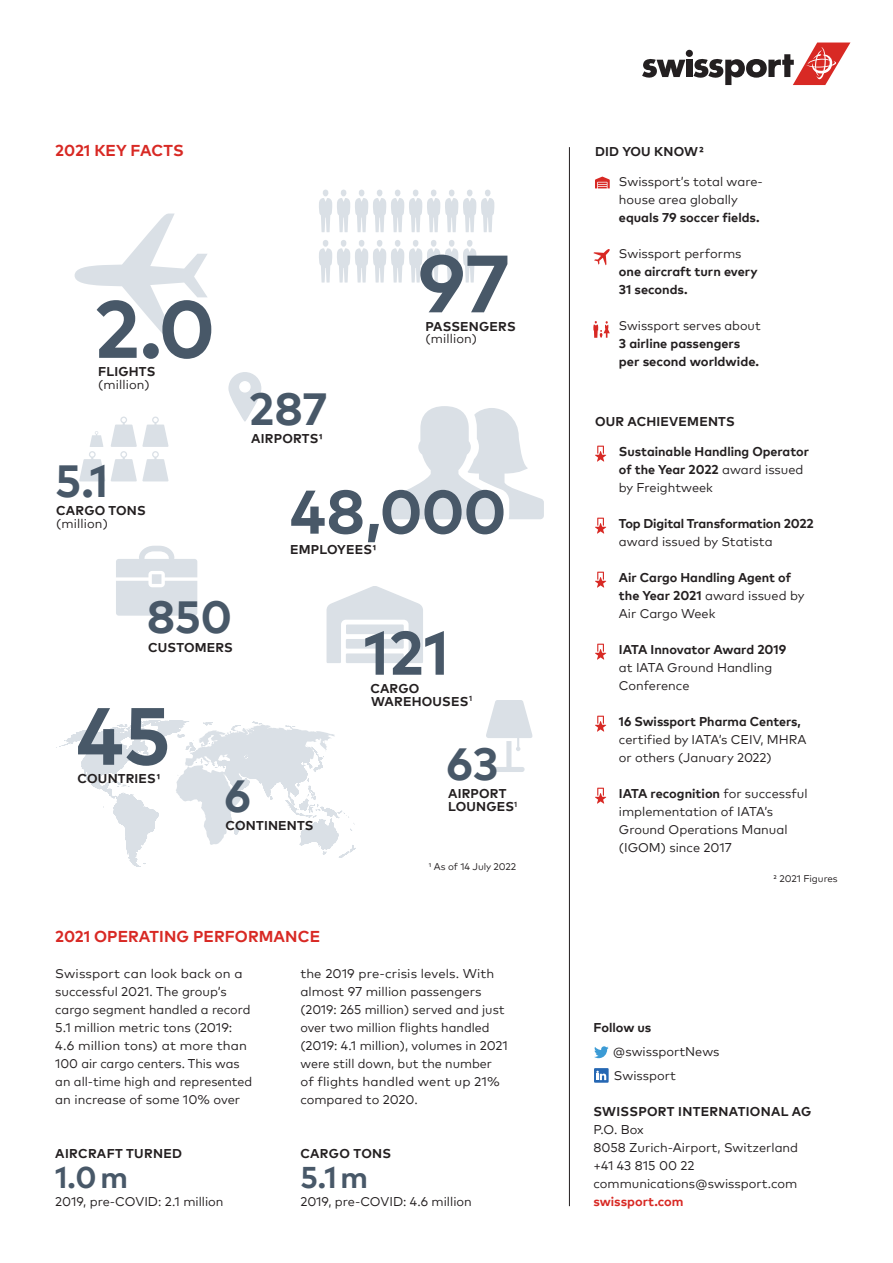
<style>
.page{position:relative;width:893px;height:1263px;background:#fff}
.page>*{position:absolute;margin:0;border:0;box-sizing:border-box;transform-origin:0 0}
._02_Number_bold_30_3{font:700 81px "Mark Pro";color:#485868}
._02_Number_bold_30_3-2{font:700 61.5px "Mark Pro";color:#485868}
._02_Number_bold_30_3-3{font:700 45px "Mark Pro";letter-spacing:-.01em;color:#485868}
._02_Contents_bold_20{font:700 30px "Mark Pro";color:#485868}
._01_HL_3_bold_10_5_1{font:700 15.75px "Mark Pro";letter-spacing:.005em;color:#d82924}
._01_Copy_regular_8_5{font:12.75px/18px "Mark Pro";color:#231f20}
._01_Copy_regular_8_5-2{font:700 12.75px/18px "Mark Pro";color:#231f20}
._02_Contents_bold_8{font:700 12.75px/12.8px "Mark Pro";letter-spacing:.015em;color:#231f20}
._02_HL_4_bold_8_5_12{font:700 12.75px "Mark Pro";letter-spacing:.025em;color:#231f20}
._01_HL_4_bold_8_5_12{font:700 12.75px "Mark Pro";letter-spacing:.015em;color:#231f20}
._02_Contents_bold_8-2{font:12.75px/12.8px "Mark Pro";letter-spacing:.01em;color:#231f20}
._01_Copy_Subline_bol{font:700 12.75px "Mark Pro";color:#d82924}
._01_Copy_Subline_bol-2{font:700 12.75px "Mark Pro";color:#231f20}
._01_Annotations_regu{font:9.75px "Mark Pro";letter-spacing:-.005em;color:#231f20}
.s1{font-weight:700}
.s2{font-weight:400}
</style>
<div class="page">
<svg style="left:486px;top:700px;width:46px;height:51px"></svg>
<div style="left:494px;top:767px;width:31px;height:5px;background:#dae0e6;border-radius:3px"></div>
<svg style="left:111px;top:417px;width:58px;height:64px"></svg>
<svg style="left:388px;top:406px;width:156px;height:113px"></svg>
<svg style="left:75px;top:213px;width:132px;height:124px"></svg>
<svg style="left:327px;top:586px;width:96px;height:77px"></svg>
<svg style="left:319px;top:240px;width:157px;height:43px"></svg>
<svg style="left:319px;top:190px;width:175px;height:42px"></svg>
<svg style="left:56px;top:720px;width:300px;height:147px"></svg>
<svg style="left:116px;top:546px;width:81px;height:70px"></svg>
<svg style="left:229px;top:373px;width:32px;height:48px"></svg>
<div style="left:228px;top:372px;width:33px;height:50px;border:1px solid #dae0e6;border-radius:16px"></div>
<div style="left:240px;top:382px;width:10px;height:10px;background:#fff;border-radius:50%"></div>
<div style="left:239px;top:381px;width:12px;height:12px;border:1px solid #fff;border-radius:50%"></div>
<svg style="left:79px;top:431px;width:26px;height:50px"></svg>
<svg style="left:595px;top:177px;width:15px;height:11px"></svg>
<svg style="left:593px;top:249px;width:17px;height:16px"></svg>
<svg style="left:593px;top:321px;width:17px;height:17px"></svg>
<hr style="left:569px;top:147px;width:1px;height:1059px;background:#231f20">
<div style="left:594px;top:1068px;width:15px;height:15px;background:#2567b3"></div>
<svg style="left:596px;top:1071px;width:10px;height:9px"></svg>
<svg style="left:594px;top:1046px;width:15px;height:12px"></svg>
<svg style="left:595px;top:446px;width:11px;height:16px"></svg>
<svg style="left:595px;top:518px;width:11px;height:16px"></svg>
<svg style="left:595px;top:572px;width:11px;height:16px"></svg>
<svg style="left:595px;top:644px;width:11px;height:16px"></svg>
<svg style="left:595px;top:716px;width:11px;height:16px"></svg>
<svg style="left:595px;top:788px;width:11px;height:16px"></svg>
<svg style="left:642px;top:59px;width:43px;height:19px"></svg>
<div style="left:686px;top:60px;width:6px;height:17px;background:#231f20"></div>
<div style="left:686px;top:50px;width:7px;height:7px;background:#231f20;border-radius:50%"></div>
<svg style="left:693px;top:43px;width:157px;height:42px"></svg>
<p class="_01_HL_3_bold_10_5_1" style="left:55px;top:138px;width:130px">2021 KEY FACTS</p>
<p class="_02_Number_bold_30_3" style="left:94px;top:268px;width:123px">2.0</p>
<p class="_02_Contents_bold_8-2" style="left:98px;top:364px;width:59px"><span class="s1">FLIGHTS </span>(million)</p>
<p class="_02_Number_bold_30_3-3" style="left:55px;top:446px;width:55px">5.1</p>
<p class="_02_Contents_bold_8" style="left:56px;top:503px;width:91px">CARGO TONS <span class="s2">(million)</span></p>
<p class="_02_Number_bold_30_3-3" style="left:249px;top:375px;width:80px">287</p>
<p class="_02_Contents_bold_8" style="left:251px;top:431px;width:73px">AIRPORTS1</p>
<p class="_02_Number_bold_30_3" style="left:418px;top:222px;width:93px">97</p>
<p class="_02_Contents_bold_8" style="left:425px;top:319px;width:92px">PASSENGERS <span class="s2">(million)</span></p>
<p class="_02_Number_bold_30_3-2" style="left:290px;top:465px;width:218px">48,000</p>
<p class="_02_Contents_bold_8" style="left:290px;top:542px;width:88px">EMPLOYEES1</p>
<p class="_02_Number_bold_30_3-3" style="left:147px;top:583px;width:87px">850</p>
<p class="_02_Contents_bold_8" style="left:148px;top:640px;width:86px">CUSTOMERS</p>
<p class="_02_Number_bold_30_3-2" style="left:364px;top:606px;width:87px">121</p>
<p class="_02_Contents_bold_8" style="left:370px;top:681px;width:103px">CARGO<br>WAREHOUSES<sup>1</sup></p>
<p class="_02_Number_bold_30_3" style="left:76px;top:675px;width:96px">45</p>
<p class="_02_Contents_bold_8" style="left:78px;top:771px;width:84px">COUNTRIES1</p>
<p class="_02_Number_bold_30_3-3" style="left:224px;top:762px;width:28px">6</p>
<p class="_02_Contents_bold_8" style="left:226px;top:818px;width:90px">CONTINENTS</p>
<p class="_02_Number_bold_30_3-3" style="left:446px;top:729px;width:54px">63</p>
<p class="_02_Contents_bold_8" style="left:448px;top:786px;width:71px">AIRPORT<br>LOUNGES<sup>1</sup></p>
<p class="_01_Annotations_regu" style="left:429px;top:859px;width:89px">1 As of 14 July 2022</p>
<p class="_01_HL_3_bold_10_5_1" style="left:55px;top:924px;width:266px">2021 OPERATING PERFORMANCE</p>
<p class="_01_Copy_regular_8_5" style="left:55px;top:963px;width:199px">Swissport can look back on a successful 2021. The group’s cargo segment handled a record<br>5.1 million metric tons (2019:<br>4.6 million tons) at more than<br>100 air cargo centers. This was an all-time high and represented an increase of some 10% over</p>
<p class="_01_Copy_regular_8_5" style="left:300px;top:963px;width:209px">the 2019 pre-crisis levels. With almost 97 million passengers (2019: 265 million) served and just over two million flights handled (2019: 4.1 million), volumes in 2021 were still down, but the number of flights handled went up 21% compared to 2020.</p>
<p class="_02_HL_4_bold_8_5_12" style="left:55px;top:1144px;width:128px">AIRCRAFT TURNED</p>
<p class="_02_Contents_bold_20" style="left:55px;top:1155px;width:74px">1.0m</p>
<p class="_01_Copy_regular_8_5" style="left:55px;top:1191px;width:170px">2019, pre-COVID: 2.1 million</p>
<p class="_02_HL_4_bold_8_5_12" style="left:300px;top:1144px;width:92px">CARGO TONS</p>
<p class="_02_Contents_bold_20" style="left:300px;top:1155px;width:69px">5.1m</p>
<p class="_01_Copy_regular_8_5" style="left:300px;top:1191px;width:173px">2019, pre-COVID: 4.6 million</p>
<p class="_01_HL_4_bold_8_5_12" style="left:595px;top:142px;width:110px">DID YOU KNOW2</p>
<p class="_01_Copy_regular_8_5" style="left:619px;top:171px;width:144px">Swissport’s total ware&shy;house area globally <span class="s1">equals 79 soccer fields.</span></p>
<p class="_01_Copy_regular_8_5-2" style="left:619px;top:243px;width:140px"><span class="s2">Swissport performs </span>one aircraft turn every<br>31 seconds.</p>
<p class="_01_Copy_regular_8_5-2" style="left:619px;top:315px;width:143px"><span class="s2">Swissport serves about<br></span>3 airline passengers per second worldwide.</p>
<p class="_01_HL_4_bold_8_5_12" style="left:595px;top:412px;width:141px">OUR ACHIEVEMENTS</p>
<p class="_01_Copy_regular_8_5-2" style="left:619px;top:441px;width:192px">Sustainable Handling Operator of the Year 2022 <span class="s2">award issued by Freightweek</span></p>
<p class="_01_Copy_regular_8_5-2" style="left:619px;top:513px;width:196px">Top Digital Transformation 2022 <span class="s2">award issued by Statista</span></p>
<p class="_01_Copy_regular_8_5-2" style="left:619px;top:567px;width:187px">Air Cargo Handling Agent of the Year 2021 <span class="s2">award issued by<br>Air Cargo Week</span></p>
<p class="_01_Copy_regular_8_5" style="left:619px;top:639px;width:169px"><span class="s1">IATA Innovator Award 2019 </span>at IATA Ground Handling<br>Conference</p>
<p class="_01_Copy_regular_8_5" style="left:619px;top:711px;width:189px"><span class="s1">16 Swissport Pharma Centers, </span>certified by IATA’s CEIV, MHRA or others (January 2022)</p>
<p class="_01_Copy_regular_8_5" style="left:619px;top:783px;width:190px"><span class="s1">IATA recognition</span> for successful implementation of IATA’s<br>Ground Operations Manual (IGOM) since 2017</p>
<p class="_01_Annotations_regu" style="left:774px;top:871px;width:66px">2 2021 Figures</p>
<p class="_01_Copy_Subline_bol-2" style="left:593px;top:1018px;width:60px">Follow us</p>
<p class="_01_Copy_regular_8_5" style="left:614px;top:1065px;width:64px">Swissport</p>
<p class="_01_Copy_regular_8_5" style="left:613px;top:1041px;width:108px">@swissportNews</p>
<p class="_02_HL_4_bold_8_5_12" style="left:593px;top:1102px;width:219px">SWISSPORT INTERNATIONAL AG</p>
<p class="_01_Copy_regular_8_5" style="left:593px;top:1119px;width:52px">P.O. Box</p>
<p class="_01_Copy_regular_8_5" style="left:593px;top:1137px;width:206px">8058 Zurich-Airport, Switzerland</p>
<p class="_01_Copy_regular_8_5" style="left:593px;top:1155px;width:103px">+41 43 815 00 22</p>
<p class="_01_Copy_regular_8_5" style="left:593px;top:1173px;width:205px">communications@swissport.com</p>
<p class="_01_Copy_Subline_bol" style="left:593px;top:1192px;width:92px">swissport.com</p>
</div>
